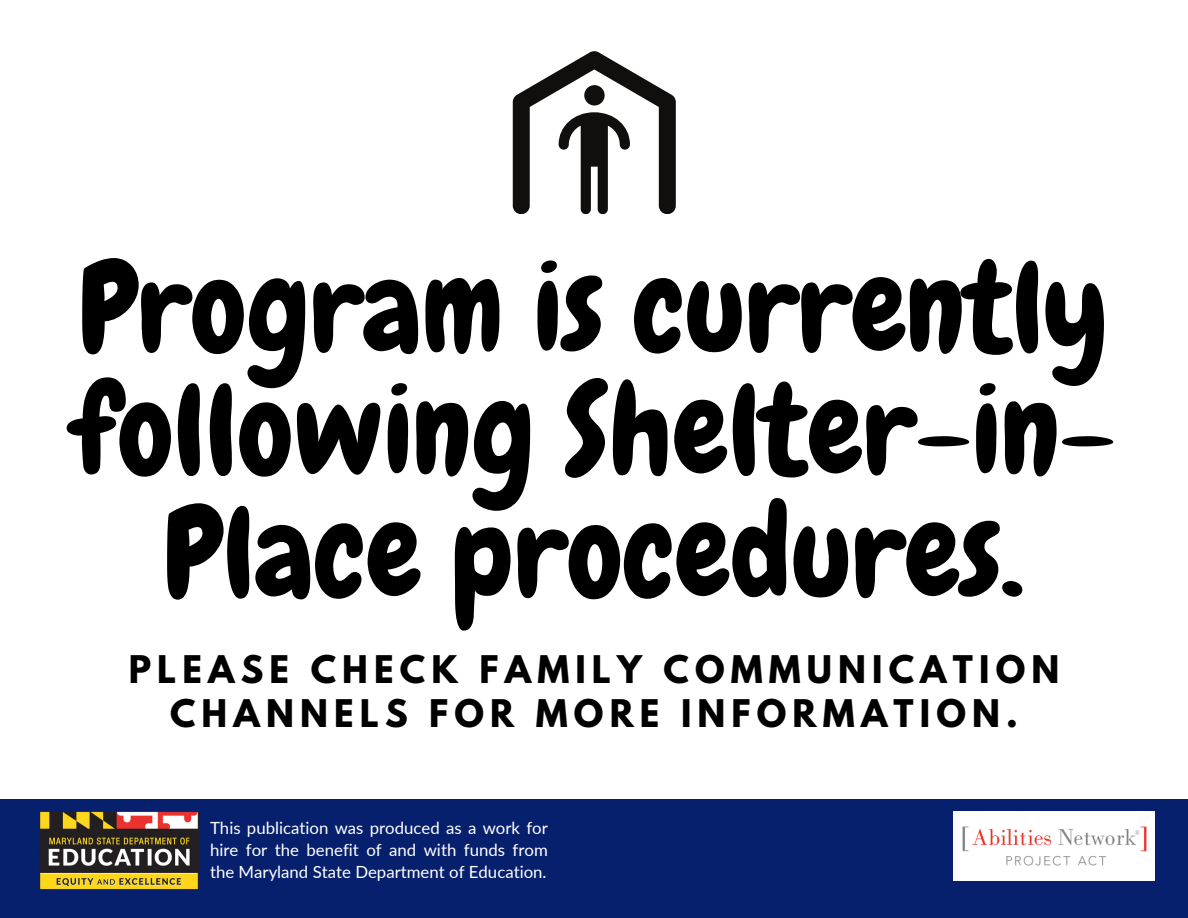
<style>
.page{position:relative;width:1188px;height:918px;background:#fff}
.page>*{position:absolute;margin:0;border:0;box-sizing:border-box;transform-origin:0 0}
.t1{font:124.8px/122.7px "Chewy";color:#000;text-align:center}
.t2{font:700 33.75px/43.8px "League Spartan";letter-spacing:.18em;color:#000;text-align:center}
.t3{font:16.8px/22.4px "Lato";color:#fff;text-align:justify}
</style>
<div class="page">
<div style="left:0;top:799px;width:1188px;height:119px;background:#07206d"></div>
<img style="left:40px;top:812px;width:158px;height:77px">
<div style="left:954px;top:812px;width:201px;height:69px;background:#fff"></div>
<img style="left:963px;top:826px;width:183px;height:40px">
<svg style="left:513px;top:51px;width:163px;height:163px"></svg>
<p class="t1" style="left:71px;top:247px;width:1046px">Program is currently following Shelter-in-<br>Place procedures.</p>
<p class="t2" style="left:129px;top:652px;width:932px">PLEASE CHECK FAMILY COMMUNICATION<br>CHANNELS FOR MORE INFORMATION.</p>
<p class="t3" style="left:210px;top:816px;width:339px">This publication was produced as a work for hire for the benefit of and with funds from the Maryland State Department of Education.</p>
</div>
